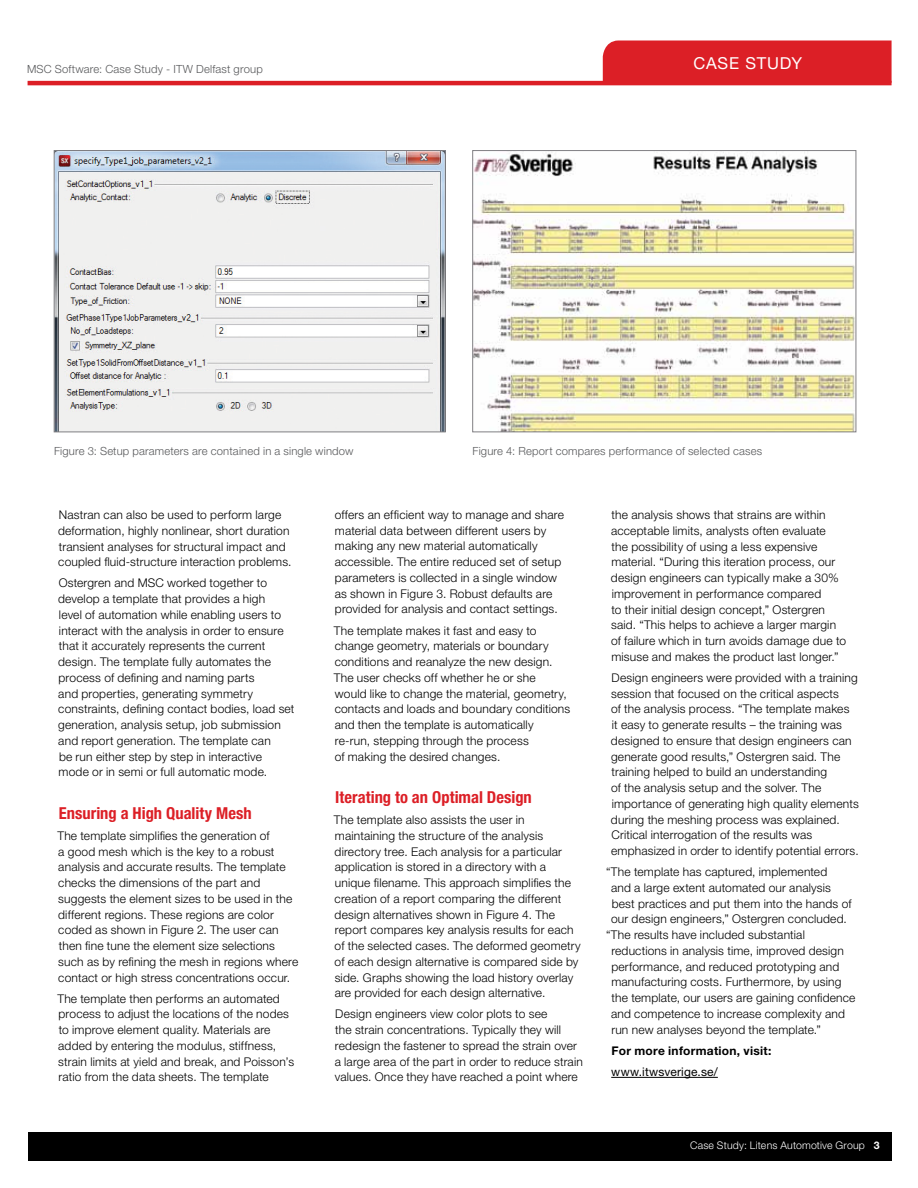
<style>
.page{position:relative;width:918px;height:1188px;background:#fff}
.page>*{position:absolute;margin:0;border:0;box-sizing:border-box;transform-origin:0 0}
.t1{font:700 condensed 16.5px "Helvetica Neue LT Pro";color:#dc1f26}
.t2{font:16.5px "Helvetica Neue LT Pro";letter-spacing:.045em;color:#fff}
.t3{font:300 12px/15.8px "Helvetica Neue LT Pro";letter-spacing:.015em;color:#000}
.t4{font:700 12px "Helvetica Neue LT Pro";letter-spacing:.02em;color:#000}
.t5{font:12px "Helvetica Neue LT Pro";letter-spacing:.015em;color:#000}
.t6{font:300 11.25px "Helvetica Neue LT Pro";letter-spacing:.015em;color:#58595b}
.t7{font:300 10.5px "Helvetica Neue LT Pro";letter-spacing:.02em;color:#fff}
.s1{font-weight:700}
</style>
<div class="page">
<hr style="left:611px;top:1077px;width:107px;height:1px;background:#000">
<img style="left:56px;top:152px;width:388px;height:278px">
<div style="left:54px;top:150px;width:392px;height:282px;border:1px solid #807f83"></div>
<img style="left:474px;top:152px;width:380px;height:278px">
<div style="left:472px;top:150px;width:384px;height:282px;border:1px solid #807f83"></div>
<hr style="left:28px;top:81px;width:864px;height:4px;background:#dc1f26">
<div style="left:603px;top:40px;width:289px;height:43px;background:#dc1f26"></div>
<div style="left:28px;top:1132px;width:864px;height:29px;background:#000"></div>
<p class="t6" style="left:27px;top:62px;width:237px">MSC Software: Case Study - ITW Delfast group</p>
<h1 class="t2" style="left:694px;top:53px;width:110px">CASE STUDY</h1>
<p class="t6" style="left:54px;top:444px;width:301px">Figure 3: Setup parameters are contained in a single window</p>
<p class="t6" style="left:472px;top:444px;width:291px">Figure 4: Report compares performance of selected cases</p>
<p class="t3" style="left:58px;top:507px;width:235px">Nastran can also be used to perform large deformation, highly nonlinear, short duration transient analyses for structural impact and coupled fluid-structure interaction problems.</p>
<p class="t3" style="left:58px;top:575px;width:238px">Ostergren and MSC worked together to develop a template that provides a high<br>level of automation while enabling users to interact with the analysis in order to ensure that it accurately represents the current design. The template fully automates the process of defining and naming parts<br>and properties, generating symmetry constraints, defining contact bodies, load set generation, analysis setup, job submission and report generation. The template can<br>be run either step by step in interactive mode or in semi or full automatic mode.</p>
<h1 class="t1" style="left:59px;top:803px;width:194px">Ensuring a High Quality Mesh</h1>
<p class="t3" style="left:57px;top:828px;width:242px">The template simplifies the generation of<br>a good mesh which is the key to a robust analysis and accurate results. The template checks the dimensions of the part and suggests the element sizes to be used in the different regions. These regions are color coded as shown in Figure 2. The user can then fine tune the element size selections such as by refining the mesh in regions where contact or high stress concentrations occur.</p>
<p class="t3" style="left:57px;top:990px;width:238px">The template then performs an automated process to adjust the locations of the nodes to improve element quality. Materials are added by entering the modulus, stiffness, strain limits at yield and break, and Poisson’s ratio from the data sheets. The template</p>
<p class="t3" style="left:335px;top:507px;width:231px">offers an efficient way to manage and share material data between different users by making any new material automatically accessible. The entire reduced set of setup parameters is collected in a single window as shown in Figure 3. Robust defaults are provided for analysis and contact settings.</p>
<p class="t3" style="left:334px;top:622px;width:238px">The template makes it fast and easy to change geometry, materials or boundary conditions and reanalyze the new design.<br>The user checks off whether he or she would like to change the material, geometry, contacts and loads and boundary conditions and then the template is automatically re-run, stepping through the process<br>of making the desired changes.</p>
<h1 class="t1" style="left:335px;top:787px;width:198px">Iterating to an Optimal Design</h1>
<p class="t3" style="left:334px;top:812px;width:248px">The template also assists the user in maintaining the structure of the analysis directory tree. Each analysis for a particular application is stored in a directory with a unique filename. This approach simplifies the creation of a report comparing the different design alternatives shown in Figure 4. The report compares key analysis results for each of the selected cases. The deformed geometry of each design alternative is compared side by side. Graphs showing the load history overlay are provided for each design alternative.</p>
<p class="t3" style="left:335px;top:1006px;width:250px">Design engineers view color plots to see<br>the strain concentrations. Typically they will redesign the fastener to spread the strain over a large area of the part in order to reduce strain values. Once they have reached a point where</p>
<p class="t3" style="left:611px;top:507px;width:237px">the analysis shows that strains are within acceptable limits, analysts often evaluate<br>the possibility of using a less expensive material. “During this iteration process, our design engineers can typically make a 30% improvement in performance compared<br>to their initial design concept,” Ostergren said. “This helps to achieve a larger margin of failure which in turn avoids damage due to misuse and makes the product last longer.”</p>
<p class="t3" style="left:611px;top:670px;width:249px">Design engineers were provided with a training session that focused on the critical aspects<br>of the analysis process. “The template makes<br>it easy to generate results – the training was designed to ensure that design engineers can generate good results,” Ostergren said. The training helped to build an understanding<br>of the analysis setup and the solver. The importance of generating high quality elements during the meshing process was explained.<br>Critical interrogation of the results was emphasized in order to identify potential errors.</p>
<p class="t3" style="left:606px;top:864px;width:223px">“The template has captured, implemented</p>
<p class="t3" style="left:611px;top:880px;width:221px">and a large extent automated our analysis</p>
<p class="t3" style="left:612px;top:895px;width:241px">best practices and put them into the hands of</p>
<p class="t3" style="left:611px;top:911px;width:237px">our design engineers,” Ostergren concluded.</p>
<p class="t3" style="left:606px;top:927px;width:200px">“The results have included substantial</p>
<p class="t3" style="left:611px;top:943px;width:234px">reductions in analysis time, improved design</p>
<p class="t3" style="left:611px;top:958px;width:230px">performance, and reduced prototyping and</p>
<p class="t3" style="left:611px;top:974px;width:232px">manufacturing costs. Furthermore, by using</p>
<p class="t3" style="left:612px;top:990px;width:245px">the template, our users are gaining confidence</p>
<p class="t3" style="left:611px;top:1006px;width:236px">and competence to increase complexity and</p>
<p class="t3" style="left:611px;top:1021px;width:211px">run new analyses beyond the template.”</p>
<p class="t4" style="left:612px;top:1043px;width:161px">For more information, visit:</p>
<p class="t5" style="left:611px;top:1064px;width:108px">www.itwsverige.se/</p>
<p class="t7" style="left:690px;top:1139px;width:191px">Case Study: Litens Automotive Group <span class="s1">3</span></p>
</div>
